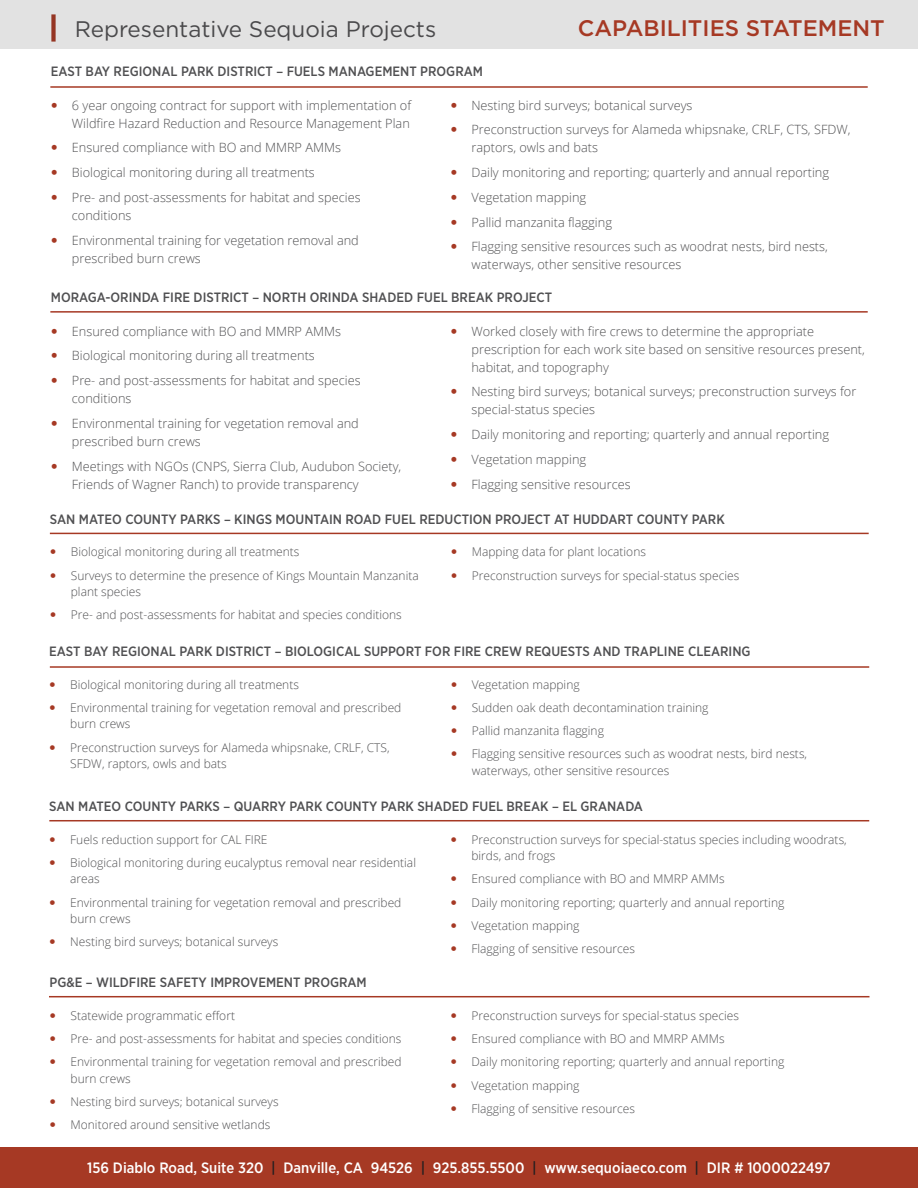
<style>
.page{position:relative;width:918px;height:1188px;background:#fff}
.page>*{position:absolute;margin:0;border:0;box-sizing:border-box;transform-origin:0 0}
.t1{font:22.5px "Gotham";color:#505052}
.t2{font:500 22.5px "Gotham";color:#a63924}
.t3{font:500 15px "Gotham Narrow";color:#fff}
.t4{font:500 13.5px "Gotham Narrow";color:#505052}
.t5{font:300 12.75px/24.8px "Open Sans";color:#505052}
.t6{font:300 12px/23.2px "Open Sans";color:#505052}
.s1{font-family:"Open Sans";font-weight:600}
.s2{color:#231f20}
</style>
<div class="page">
<hr style="left:50px;top:533px;width:819px;height:1px;background:#a63924">
<hr style="left:50px;top:311px;width:818px;height:2px;background:#a63924">
<hr style="left:50px;top:86px;width:818px;height:2px;background:#a63924">
<div style="left:0;top:0;width:918px;height:49px;background:#e2e2e2"></div>
<div style="left:0;top:1148px;width:918px;height:40px;background:#a63924"></div>
<hr style="left:50px;top:666px;width:819px;height:2px;background:#a63924">
<hr style="left:49px;top:820px;width:820px;height:1px;background:#a63924">
<hr style="left:49px;top:996px;width:820px;height:1px;background:#a63924">
<h1 class="t1" style="left:75px;top:14px;width:363px">Representative Sequoia Projects</h1>
<h1 class="t2" style="left:578px;top:14px;width:308px">CAPABILITIES STATEMENT</h1>
<p class="t4" style="left:51px;top:63px;width:434px">EAST BAY REGIONAL PARK DISTRICT <span class="s1">–</span> FUELS MANAGEMENT PROGRAM</p>
<p class="t5" style="left:72px;top:96px;width:341px;line-height:18px">6 year ongoing contract for support with implementation of<br>Wildfire Hazard Reduction and Resource Management Plan</p>
<p class="t5" style="left:72px;top:135px;width:290px">Ensured compliance with BO and MMRP AMMs<br>Biological monitoring during all treatments<br>Pre- and post-assessments for habitat and species</p>
<p class="t5" style="left:72px;top:202px;width:288px">conditions<br>Environmental training for vegetation removal and</p>
<p class="t5" style="left:72px;top:245px;width:130px">prescribed burn crews</p>
<p class="t5" style="left:471px;top:92px;width:381px">Nesting bird surveys; botanical surveys<br>Preconstruction surveys for Alameda whipsnake, CRLF, CTS, SFDW,</p>
<p class="t5" style="left:471px;top:135px;width:359px">raptors, owls and bats<br>Daily monitoring and reporting; quarterly and annual reporting Vegetation mapping<br>Pallid manzanita flagging<br>Flagging sensitive resources such as woodrat nests, bird nests,</p>
<p class="t5" style="left:471px;top:252px;width:212px">waterways, other sensitive resources</p>
<p class="t4" style="left:51px;top:289px;width:503px">MORAGA-ORINDA FIRE DISTRICT <span class="s1">–</span> NORTH ORINDA SHADED FUEL BREAK PROJECT</p>
<p class="t5" style="left:72px;top:318px;width:290px">Ensured compliance with BO and MMRP AMMs<br>Biological monitoring during all treatments<br>Pre- and post-assessments for habitat and species</p>
<p class="t5" style="left:72px;top:386px;width:288px">conditions<br>Environmental training for vegetation removal and</p>
<p class="t5" style="left:72px;top:428px;width:331px">prescribed burn crews<br>Meetings with NGOs (CNPS, Sierra Club, Audubon Society,</p>
<p class="t5" style="left:72px;top:471px;width:288px">Friends of Wagner Ranch) to provide transparency</p>
<p class="t5" style="left:471px;top:322px;width:395px;line-height:18px">Worked closely with fire crews to determine the appropriate prescription for each work site based on sensitive resources present, habitat, and topography</p>
<p class="t5" style="left:471px;top:382px;width:386px;line-height:18px">Nesting bird surveys; botanical surveys; preconstruction surveys for special-status species</p>
<p class="t5" style="left:471px;top:422px;width:359px">Daily monitoring and reporting; quarterly and annual reporting<br>Vegetation mapping<br>Flagging sensitive resources</p>
<p class="t4" style="left:50px;top:510px;width:676px">SAN MATEO COUNTY PARKS <span class="s1">–</span> KINGS MOUNTAIN ROAD FUEL REDUCTION PROJECT AT HUDDART COUNTY PARK</p>
<p class="t6" style="left:71px;top:540px;width:349px">Biological monitoring during all treatments<br>Surveys to determine the presence of Kings Mountain Manzanita</p>
<p class="t6" style="left:71px;top:580px;width:332px">plant species<br>Pre- and post-assessments for habitat and species conditions</p>
<p class="t6" style="left:472px;top:540px;width:269px">Mapping data for plant locations<br>Preconstruction surveys for special-status species</p>
<p class="t4" style="left:49px;top:643px;width:703px">EAST BAY REGIONAL PARK DISTRICT <span class="s1">–</span> BIOLOGICAL SUPPORT FOR FIRE CREW REQUESTS AND TRAPLINE CLEARING</p>
<p class="t6" style="left:70px;top:672px;width:333px">Biological monitoring during all treatments<br>Environmental training for vegetation removal and prescribed</p>
<p class="t6" style="left:70px;top:712px;width:321px">burn crews<br>Preconstruction surveys for Alameda whipsnake, CRLF, CTS,</p>
<p class="t6" style="left:70px;top:752px;width:158px">SFDW, raptors, owls and bats</p>
<p class="t6" style="left:472px;top:672px;width:337px">Vegetation mapping<br>Sudden oak death decontamination training<br>Pallid manzanita flagging<br>Flagging sensitive resources such as woodrat nests, bird nests,</p>
<p class="t6" style="left:472px;top:759px;width:199px">waterways, other sensitive resources</p>
<p class="t4" style="left:49px;top:798px;width:595px">SAN MATEO COUNTY PARKS <span class="s1">–</span> QUARRY PARK COUNTY PARK SHADED FUEL BREAK <span class="s1">–</span> EL GRANADA</p>
<p class="t6" style="left:70px;top:827px;width:347px">Fuels reduction support for CAL FIRE<br>Biological monitoring during eucalyptus removal near residential</p>
<p class="t6" style="left:70px;top:867px;width:333px">areas<br>Environmental training for vegetation removal and prescribed</p>
<p class="t6" style="left:70px;top:907px;width:210px">burn crews<br>Nesting bird surveys; botanical surveys</p>
<p class="t6" style="left:471px;top:831px;width:377px;line-height:16.5px">Preconstruction surveys for special-status species including woodrats, birds, and frogs</p>
<p class="t6" style="left:471px;top:867px;width:314px">Ensured compliance with BO and MMRP AMMs<br>Daily monitoring reporting; quarterly and annual reporting Vegetation mapping<br>Flagging of sensitive resources</p>
<p class="t4" style="left:49px;top:974px;width:319px">PG&amp;E <span class="s1">–</span> WILDFIRE SAFETY IMPROVEMENT PROGRAM</p>
<p class="t6" style="left:71px;top:1004px;width:333px">Statewide programmatic effort<br>Pre- and post-assessments for habitat and species conditions<br>Environmental training for vegetation removal and prescribed</p>
<p class="t6" style="left:71px;top:1067px;width:210px">burn crews<br>Nesting bird surveys; botanical surveys<br>Monitored around sensitive wetlands</p>
<p class="t6" style="left:471px;top:1004px;width:314px">Preconstruction surveys for special-status species Ensured compliance with BO and MMRP AMMs<br>Daily monitoring reporting; quarterly and annual reporting Vegetation mapping<br>Flagging of sensitive resources</p>
<p class="t3" style="left:87px;top:1158px;width:745px">156 Diablo Road, Suite 320 <span class="s2">|</span> Danville, CA 94526 <span class="s2">|</span> 925.855.5500 <span class="s2">|</span> www.sequoiaeco.com <span class="s2">|</span> DIR # 1000022497</p>
</div>
